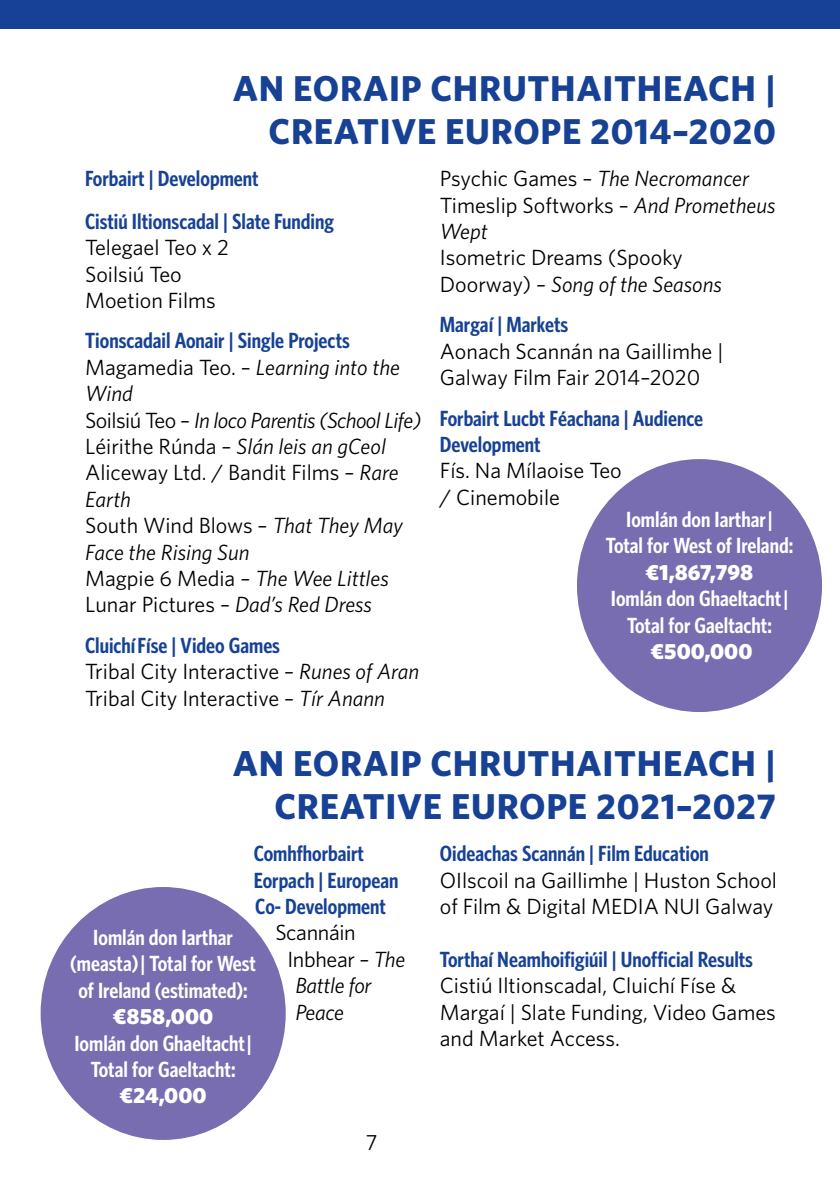
<style>
.page{position:relative;width:840px;height:1191px;background:#fff}
.page>*{position:absolute;margin:0;border:0;box-sizing:border-box;transform-origin:0 0}
.t1{font:700 36px/43.2px "Whitney HTF";letter-spacing:.02em;color:#164194;text-align:right}
.t2{font:22px/26.4px "Whitney HTF";color:#000}
.t3{font:italic 22px/26.4px "Whitney HTF";color:#000}
.t4{font:600 condensed 22px/26.4px "Whitney HTF";color:#164194}
.t5{font:600 condensed 22px/26.4px "Whitney HTF";color:#fff;text-align:center}
.t6{font:900 22px "Whitney HTF";color:#fff}
.s1{font-weight:600;font-style:normal;font-stretch:condensed;color:#164194}
.s2{font-style:normal}
.s3{font-weight:600;font-stretch:condensed;color:#164194}
.s4{font-style:italic}
</style>
<div class="page">
<div style="left:0;top:0;width:839px;height:28px;background:#164194"></div>
<div style="left:576px;top:459px;width:245px;height:253px;background:#776db0;border-radius:50%"></div>
<div style="left:41px;top:887px;width:244px;height:253px;background:#776db0;border-radius:50%"></div>
<h1 class="t1" style="left:233px;top:65px;width:544px">AN EORAIP CHRUTHAITHEACH |<br>CREATIVE EUROPE 2014–2020</h1>
<p class="t4" style="left:85px;top:157px;width:250px;line-height:42.4px">Forbairt | Development<br>Cistiú Iltionscadal | Slate Funding</p>
<p class="t2" style="left:85px;top:234px;width:145px">Telegael Teo x 2<br>Soilsiú Teo<br>Moetion Films</p>
<p class="t3" style="left:85px;top:327px;width:337px"><span class="s1">Tionscadail Aonair | Single Projects<br></span><span class="s2">Magamedia Teo. –</span> Learning into the<br>Wind<br><span class="s2">Soilsiú Teo –</span> In loco Parentis (School Life)<br><span class="s2">Léirithe Rúnda –</span> Slán leis an gCeol<br><span class="s2">Aliceway Ltd. / Bandit Films –</span> Rare<br>Earth<br><span class="s2">South Wind Blows –</span> That They May<br>Face the Rising Sun<br><span class="s2">Magpie 6 Media –</span> The Wee Littles<br><span class="s2">Lunar Pictures –</span> Dad’s Red Dress</p>
<p class="t2" style="left:85px;top:631px;width:335px"><span class="s3">Cluichí Físe | Video Games<br></span>Tribal City Interactive – <span class="s4">Runes of Aran<br></span>Tribal City Interactive – <span class="s4">Tír Anann</span></p>
<p class="t2" style="left:439px;top:165px;width:337px">Psychic Games – <span class="s4">The Necromancer<br></span>Timeslip Softworks – <span class="s4">And Prometheus<br>Wept</span></p>
<p class="t2" style="left:439px;top:244px;width:283px">Isometric Dreams (Spooky<br>Doorway) – <span class="s4">Song of the Seasons</span></p>
<p class="t4" style="left:439px;top:311px;width:130px">Margaí | Markets</p>
<p class="t2" style="left:439px;top:337px;width:285px">Aonach Scannán na Gaillimhe |<br>Galway Film Fair 2014–2020</p>
<p class="t4" style="left:439px;top:404px;width:264px">Forbairt Lucbt Féachana | Audience<br>Development</p>
<p class="t2" style="left:439px;top:457px;width:183px">Fís. Na Mílaoise Teo / Cinemobile</p>
<p class="t5" style="left:605px;top:506px;width:189px">Iomlán don Iarthar |<br>Total for West of Ireland:</p>
<p class="t6" style="left:645px;top:559px;width:109px">¤1,867,798</p>
<p class="t5" style="left:610px;top:585px;width:179px">Iomlán don Ghaeltacht |<br>Total for Gaeltacht:</p>
<p class="t6" style="left:650px;top:638px;width:103px">¤500,000</p>
<h1 class="t1" style="left:233px;top:740px;width:544px">AN EORAIP CHRUTHAITHEACH |<br>CREATIVE EUROPE 2021–2027</h1>
<p class="t4" style="left:253px;top:840px;width:146px">Comhfhorbairt<br>Eorpach | European<br>Co- Development</p>
<p class="t2" style="left:275px;top:919px;width:82px">Scannáin</p>
<p class="t2" style="left:287px;top:945px;width:119px">Inbhear – <span class="s4">The</span></p>
<p class="t3" style="left:295px;top:972px;width:78px">Battle for</p>
<p class="t3" style="left:295px;top:998px;width:50px">Peace</p>
<p class="t4" style="left:439px;top:840px;width:270px">Oideachas Scannán | Film Education</p>
<p class="t2" style="left:439px;top:866px;width:338px">OIlscoil na Gaillimhe | Huston School of Film &amp; Digital MEDIA NUI Galway</p>
<p class="t4" style="left:439px;top:945px;width:314px">Torthaí Neamhoifigiúil | Unofficial Results</p>
<p class="t2" style="left:439px;top:972px;width:337px">Cistiú Iltionscadal, Cluichí Físe &amp;<br>Margaí | Slate Funding, Video Games and Market Access.</p>
<p class="t5" style="left:70px;top:924px;width:187px">Iomlán don Iarthar (measta) | Total for West of Ireland (estimated):</p>
<p class="t6" style="left:113px;top:1003px;width:102px">¤858,000</p>
<p class="t5" style="left:74px;top:1029px;width:179px">Iomlán don Ghaeltacht |<br>Total for Gaeltacht:</p>
<p class="t6" style="left:119px;top:1082px;width:88px">¤24,000</p>
<p class="t2" style="left:365px;top:1128px;width:13px">7</p>
</div>
